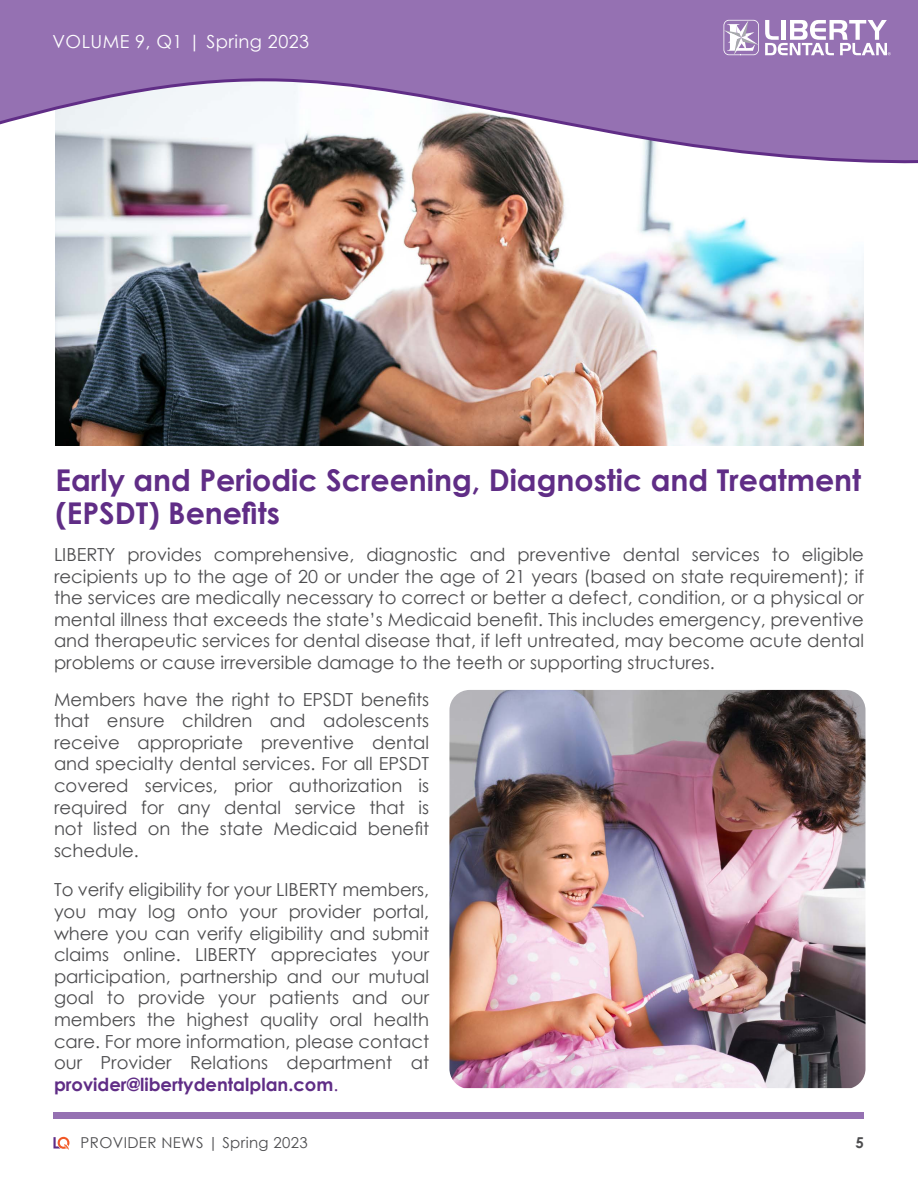
<style>
.page{position:relative;width:918px;height:1188px;background:#fff}
.page>*{position:absolute;margin:0;border:0;box-sizing:border-box;transform-origin:0 0}
.t1{font:700 30px/33px "Century Gothic";color:#602d86}
.t2{font:18px/21.6px "Century Gothic";color:#4d4d4f;text-align:justify}
.t3{font:18px "Century Gothic";letter-spacing:.025em;color:#fff}
.t4{font:15px "Century Gothic";letter-spacing:.025em;color:#4d4d4f}
.t5{font:700 15px "Century Gothic";color:#4d4d4f}
.s1{font-weight:700;color:#602d86}
.s2{color:#602d86}
</style>
<div class="page">
<img style="left:0;top:0;width:918px;height:1145px">
<div style="left:53px;top:1112px;width:811px;height:7px;background:#9571b2"></div>
<svg style="left:53px;top:1137px;width:16px;height:13px"></svg>
<svg style="left:724px;top:20px;width:35px;height:35px"></svg>
<svg style="left:765px;top:20px;width:126px;height:35px"></svg>
<p class="t3" style="left:52px;top:29px;width:258px">VOLUME 9, Q1 | Spring 2023</p>
<h1 class="t1" style="left:56px;top:463px;width:807px">Early and Periodic Screening, Diagnostic and Treatment (EPSDT) Benefits</h1>
<p class="t2" style="left:54px;top:543px;width:812px">LIBERTY provides comprehensive, diagnostic and preventive dental services to eligible recipients up to the age of 20 or under the age of 21 years (based on state requirement); if the services are medically necessary to correct or better a defect, condition, or a physical or mental illness that exceeds the state’s Medicaid benefit. This includes emergency, preventive and therapeutic services for dental disease that, if left untreated, may become acute dental problems or cause irreversible damage to the teeth or supporting structures.</p>
<p class="t2" style="left:54px;top:688px;width:377px">Members have the right to EPSDT benefits that ensure children and adolescents receive appropriate preventive dental and specialty dental services. For all EPSDT covered services, prior authorization is required for any dental service that is not listed on the state Medicaid benefit schedule.</p>
<p class="t2" style="left:54px;top:879px;width:377px">To verify eligibility for your LIBERTY members, you may log onto your provider portal, where you can verify eligibility and submit claims online. LIBERTY appreciates your participation, partnership and our mutual goal to provide your patients and our members the highest quality oral health care. For more information, please contact our Provider Relations department at <span class="s1">provider@libertydentalplan.com</span><span class="s2">.</span></p>
<p class="t4" style="left:81px;top:1132px;width:229px">PROVIDER NEWS | Spring 2023</p>
<p class="t5" style="left:856px;top:1131px;width:10px">5</p>
</div>
